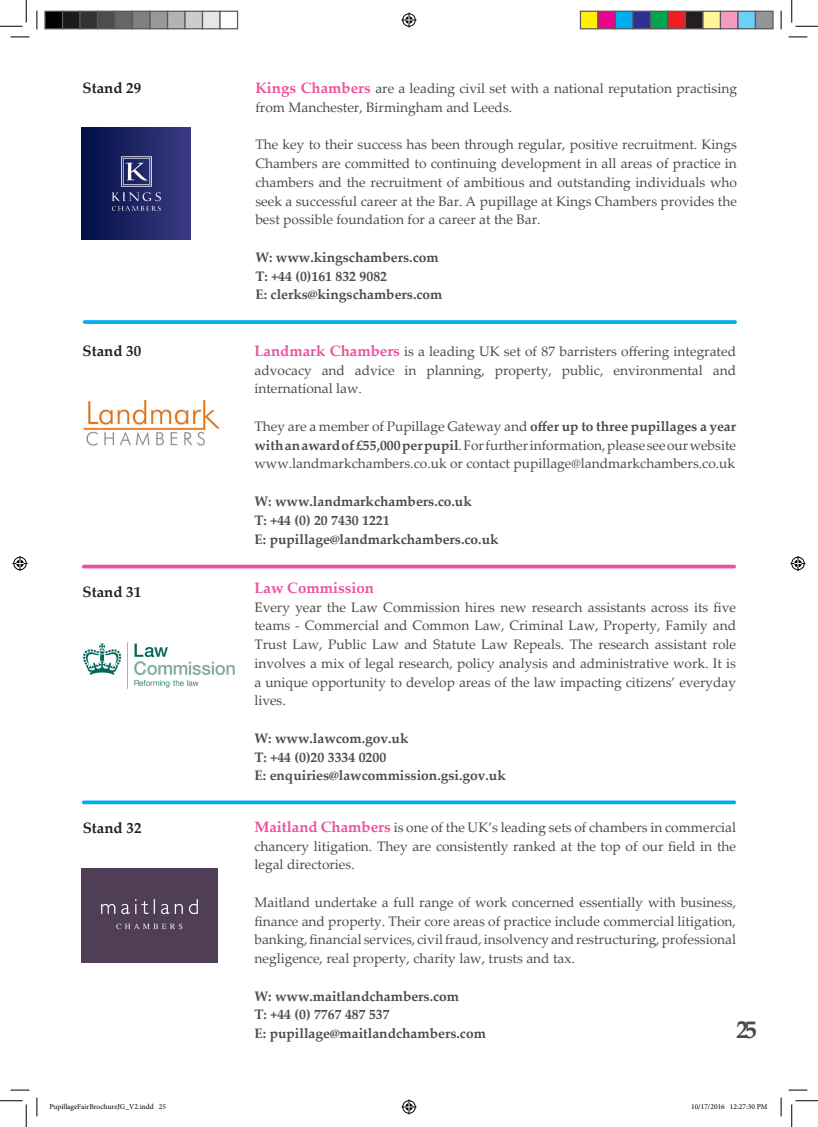
<style>
.page{position:relative;width:818px;height:1127px;background:#fff}
.page>*{position:absolute;margin:0;border:0;box-sizing:border-box;transform-origin:0 0}
.t1{font:700 25px "Palatino Linotype";color:#4b4c4d}
.t2{font:700 15px "Palatino Linotype";color:#231f20}
.t3{font:700 15px "Palatino Linotype";color:#ec519e}
.t4{font:13.75px/18.8px "Palatino Linotype";color:#4b4c4d;text-align:justify}
.t5{font:700 13.75px "Palatino Linotype";color:#4b4c4d}
.t6{font:7.5px "Minion Pro";color:#000}
.s1{font-weight:700;font-size:15px;color:#ec519e}
.s2{font-weight:700}
</style>
<div class="page">
<svg style="left:85px;top:320px;width:650px;height:4px;background:#0fb2ef"></svg>
<svg style="left:84px;top:564px;width:650px;height:4px;background:#ef6faf"></svg>
<svg style="left:84px;top:800px;width:650px;height:4px;background:#21b8f1"></svg>
<img style="left:82px;top:127px;width:108px;height:113px">
<img style="left:83px;top:399px;width:137px;height:47px">
<img style="left:82px;top:642px;width:153px;height:47px">
<div style="left:82px;top:868px;width:135px;height:94px;background:#503e56"></div>
<svg style="left:11px;top:36px;width:18px;height:2px"></svg>
<svg style="left:788px;top:36px;width:19px;height:2px"></svg>
<svg style="left:11px;top:1089px;width:18px;height:1px"></svg>
<svg style="left:788px;top:1089px;width:19px;height:1px"></svg>
<svg style="left:36px;top:11px;width:2px;height:18px"></svg>
<svg style="left:36px;top:1097px;width:2px;height:18px"></svg>
<svg style="left:780px;top:11px;width:2px;height:18px"></svg>
<svg style="left:780px;top:1097px;width:2px;height:18px"></svg>
<svg style="left:0;top:0;width:27px;height:27px"></svg>
<svg style="left:0;top:1100px;width:27px;height:26px"></svg>
<svg style="left:791px;top:0;width:27px;height:27px"></svg>
<svg style="left:791px;top:1100px;width:27px;height:26px"></svg>
<svg style="left:401px;top:13px;width:15px;height:15px"></svg>
<svg style="left:401px;top:1099px;width:15px;height:15px"></svg>
<svg style="left:13px;top:556px;width:15px;height:15px"></svg>
<svg style="left:790px;top:556px;width:15px;height:15px"></svg>
<div style="left:45px;top:11px;width:18px;height:18px;background:#000"></div>
<div style="left:44px;top:11px;width:19px;height:18px;border:1px solid #595959"></div>
<div style="left:63px;top:11px;width:17px;height:18px;background:#1a1a1a"></div>
<div style="left:62px;top:11px;width:19px;height:18px;border:1px solid #595959"></div>
<div style="left:80px;top:11px;width:18px;height:18px;background:#333"></div>
<div style="left:79px;top:11px;width:19px;height:18px;border:1px solid #595959"></div>
<div style="left:98px;top:11px;width:17px;height:18px;background:#4d4d4d"></div>
<div style="left:97px;top:11px;width:19px;height:18px;border:1px solid #595959"></div>
<div style="left:115px;top:11px;width:18px;height:18px;background:#666"></div>
<div style="left:114px;top:11px;width:19px;height:18px;border:1px solid #595959"></div>
<div style="left:133px;top:11px;width:17px;height:18px;background:#808080"></div>
<div style="left:132px;top:11px;width:19px;height:18px;border:1px solid #595959"></div>
<div style="left:150px;top:11px;width:18px;height:18px;background:#999"></div>
<div style="left:149px;top:11px;width:19px;height:18px;border:1px solid #595959"></div>
<div style="left:168px;top:11px;width:17px;height:18px;background:#b3b3b3"></div>
<div style="left:167px;top:11px;width:19px;height:18px;border:1px solid #595959"></div>
<div style="left:185px;top:11px;width:18px;height:18px;background:#ccc"></div>
<div style="left:184px;top:11px;width:19px;height:18px;border:1px solid #595959"></div>
<div style="left:203px;top:11px;width:17px;height:18px;background:#e6e6e6"></div>
<div style="left:202px;top:11px;width:19px;height:18px;border:1px solid #595959"></div>
<div style="left:219px;top:11px;width:19px;height:18px;border:1px solid #595959"></div>
<div style="left:580px;top:11px;width:18px;height:18px;background:#fff101"></div>
<div style="left:580px;top:11px;width:18px;height:18px;border:1px solid #595959"></div>
<div style="left:598px;top:11px;width:17px;height:18px;background:#ed028c"></div>
<div style="left:597px;top:11px;width:19px;height:18px;border:1px solid #595959"></div>
<div style="left:615px;top:11px;width:18px;height:18px;background:#00aeef"></div>
<div style="left:615px;top:11px;width:18px;height:18px;border:1px solid #595959"></div>
<div style="left:633px;top:11px;width:17px;height:18px;background:#2e3092"></div>
<div style="left:632px;top:11px;width:19px;height:18px;border:1px solid #595959"></div>
<div style="left:650px;top:11px;width:18px;height:18px;background:#00a54f"></div>
<div style="left:650px;top:11px;width:18px;height:18px;border:1px solid #595959"></div>
<div style="left:668px;top:11px;width:17px;height:18px;background:#ee1d23"></div>
<div style="left:667px;top:11px;width:19px;height:18px;border:1px solid #595959"></div>
<div style="left:685px;top:11px;width:18px;height:18px;background:#231f20"></div>
<div style="left:685px;top:11px;width:18px;height:18px;border:1px solid #595959"></div>
<div style="left:703px;top:11px;width:17px;height:18px;background:#fff79a"></div>
<div style="left:702px;top:11px;width:19px;height:18px;border:1px solid #595959"></div>
<div style="left:720px;top:11px;width:18px;height:18px;background:#f499c2"></div>
<div style="left:720px;top:11px;width:18px;height:18px;border:1px solid #595959"></div>
<div style="left:738px;top:11px;width:17px;height:18px;background:#6bcff6"></div>
<div style="left:737px;top:11px;width:19px;height:18px;border:1px solid #595959"></div>
<div style="left:755px;top:11px;width:18px;height:18px;background:#939598"></div>
<div style="left:755px;top:11px;width:18px;height:18px;border:1px solid #595959"></div>
<p class="t2" style="left:83px;top:77px;width:60px">Stand 29</p>
<p class="t2" style="left:83px;top:340px;width:60px">Stand 30</p>
<p class="t2" style="left:83px;top:581px;width:60px">Stand 31</p>
<p class="t2" style="left:83px;top:816px;width:60px">Stand 32</p>
<p class="t4" style="left:255px;top:78px;width:483px"><span class="s1">Kings Chambers</span> are a leading civil set with a national reputation practising from Manchester, Birmingham and Leeds.</p>
<p class="t4" style="left:255px;top:135px;width:483px">The key to their success has been through regular, positive recruitment. Kings Chambers are committed to continuing development in all areas of practice in chambers and the recruitment of ambitious and outstanding individuals who seek a successful career at the Bar. A pupillage at Kings Chambers provides the best possible foundation for a career at the Bar.</p>
<p class="t5" style="left:255px;top:247px;width:185px">W: www.kingschambers.com</p>
<p class="t5" style="left:255px;top:266px;width:133px">T: +44 (0)161 832 9082</p>
<p class="t5" style="left:255px;top:285px;width:189px">E: clerks@kingschambers.com</p>
<p class="t4" style="left:254px;top:341px;width:483px"><span class="s1">Landmark Chambers</span> is a leading UK set of 87 barristers offering integrated advocacy and advice in planning, property, public, environmental and international law.</p>
<p class="t4" style="left:254px;top:416px;width:483px">They are a member of Pupillage Gateway and <span class="s2">offer up to three pupillages a year with an award of £55,000 per pupil</span>. For further information, please see our website www.landmarkchambers.co.uk or contact pupillage@landmarkchambers.co.uk</p>
<p class="t5" style="left:254px;top:491px;width:219px">W: www.landmarkchambers.co.uk</p>
<p class="t5" style="left:254px;top:510px;width:137px">T: +44 (0) 20 7430 1221</p>
<p class="t5" style="left:254px;top:529px;width:245px">E: pupillage@landmarkchambers.co.uk</p>
<p class="t3" style="left:254px;top:577px;width:121px">Law Commission</p>
<p class="t4" style="left:254px;top:596px;width:483px">Every year the Law Commission hires new research assistants across its five teams - Commercial and Common Law, Criminal Law, Property, Family and Trust Law, Public Law and Statute Law Repeals. The research assistant role involves a mix of legal research, policy analysis and administrative work. It is a unique opportunity to develop areas of the law impacting citizens’ everyday lives.</p>
<p class="t5" style="left:254px;top:728px;width:155px">W: www.lawcom.gov.uk</p>
<p class="t5" style="left:254px;top:747px;width:133px">T: +44 (0)20 3334 0200</p>
<p class="t5" style="left:254px;top:765px;width:253px">E: enquiries@lawcommission.gsi.gov.uk</p>
<p class="t4" style="left:254px;top:817px;width:483px"><span class="s1">Maitland Chambers</span> is one of the UK’s leading sets of chambers in commercial chancery litigation. They are consistently ranked at the top of our field in the legal directories.</p>
<p class="t4" style="left:254px;top:892px;width:483px">Maitland undertake a full range of work concerned essentially with business, finance and property. Their core areas of practice include commercial litigation, banking, financial services, civil fraud, insolvency and restructuring, professional negligence, real property, charity law, trusts and tax.</p>
<p class="t5" style="left:254px;top:985px;width:206px">W: www.maitlandchambers.com</p>
<p class="t5" style="left:254px;top:1004px;width:137px">T: +44 (0) 7767 487 537</p>
<p class="t5" style="left:254px;top:1023px;width:233px">E: pupillage@maitlandchambers.com</p>
<h1 class="t1" style="left:736px;top:1011px;width:23px">25</h1>
<p class="t6" style="left:49px;top:1101px;width:118px">PupillageFairBrochureJG_V2.indd 25</p>
<p class="t6" style="left:691px;top:1101px;width:78px">10/17/2016 12:27:30 PM</p>
</div>
